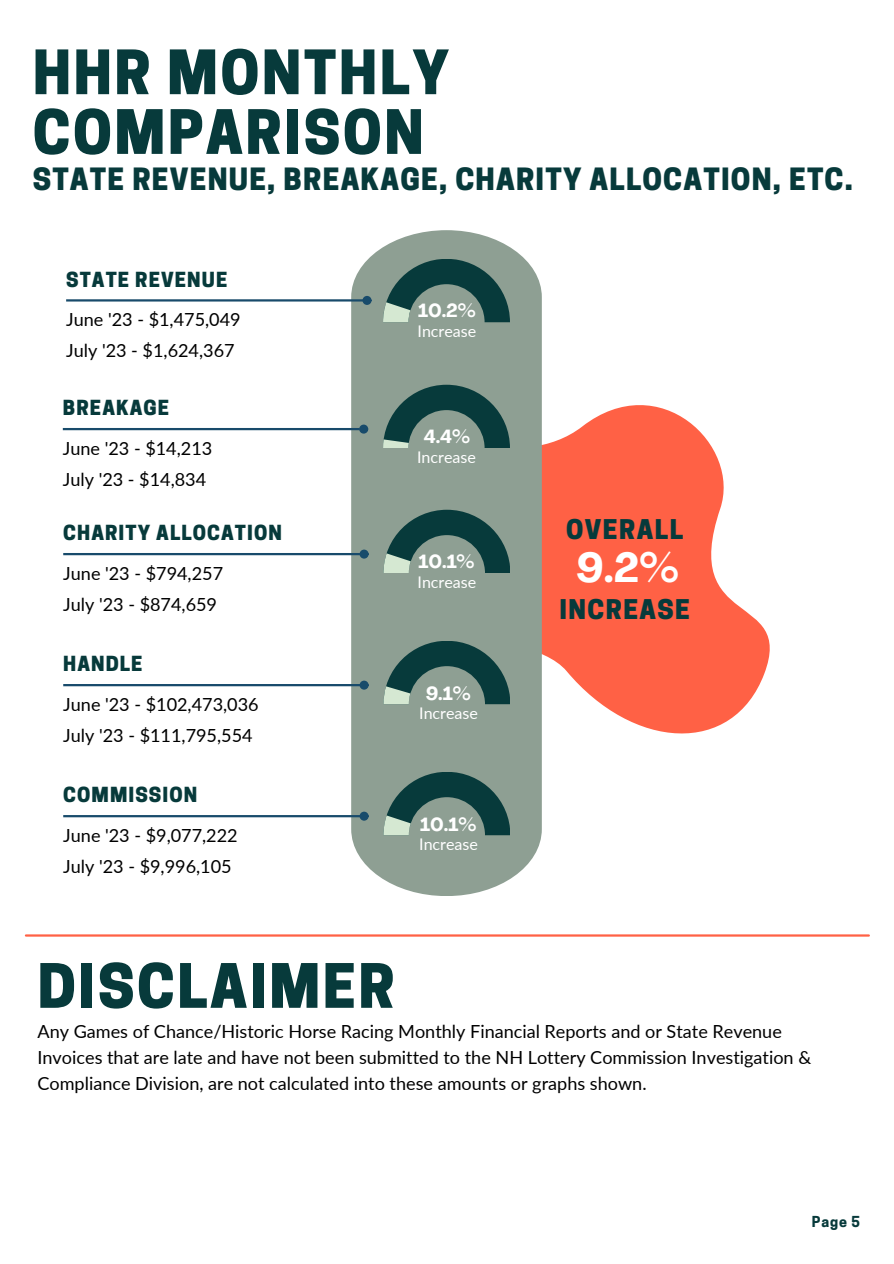
<style>
.page{position:relative;width:894px;height:1264px;background:#fff}
.page>*{position:absolute;margin:0;border:0;box-sizing:border-box;transform-origin:0 0}
.t1{font:800 57.3px "Cooper Hewitt";letter-spacing:.04em;color:#073a3b}
.t2{font:700 41.25px "Agrandir";color:#fff}
.t3{font:800 28.8px "Cooper Hewitt";letter-spacing:.04em;color:#073a3b}
.t4{font:800 25.5px "Cooper Hewitt";letter-spacing:.055em;color:#073a3b}
.t5{font:800 19.5px "Cooper Hewitt";letter-spacing:.055em;color:#073a3b}
.t6{font:700 18.75px "Agrandir";color:#fff}
.t7{font:18px/26px "Lato";color:#000}
.t8{font:16.05px "Lato";color:#fff}
.t9{font:700 14.25px "Cooper Hewitt";color:#073a3b}
</style>
<div class="page">
<svg style="left:269px;top:289px;width:501px;height:548px"></svg>
<svg style="left:351px;top:230px;width:190px;height:666px;background:#95a59a"></svg>
<svg style="left:383px;top:259px;width:127px;height:63px;background:#54746e"></svg>
<svg style="left:383px;top:385px;width:127px;height:63px;background:#4e6f69"></svg>
<svg style="left:383px;top:509px;width:127px;height:64px;background:#55756e"></svg>
<svg style="left:383px;top:640px;width:127px;height:64px;background:#54746d"></svg>
<svg style="left:383px;top:771px;width:127px;height:64px;background:#55756e"></svg>
<hr style="left:66px;top:299px;width:297px;height:2px;background:#184b6b">
<div style="left:363px;top:297px;width:7px;height:7px;background:#184b6b;border-radius:50%"></div>
<div style="left:362px;top:296px;width:9px;height:9px;border:2px solid #184b6b;border-radius:50%"></div>
<hr style="left:63px;top:428px;width:296px;height:2px;background:#184b6b">
<div style="left:360px;top:426px;width:7px;height:6px;background:#184b6b;border-radius:50%"></div>
<div style="left:359px;top:424px;width:9px;height:9px;border:2px solid #184b6b;border-radius:50%"></div>
<hr style="left:63px;top:553px;width:297px;height:2px;background:#184b6b">
<div style="left:360px;top:550px;width:7px;height:7px;background:#184b6b;border-radius:50%"></div>
<div style="left:359px;top:549px;width:9px;height:9px;border:2px solid #184b6b;border-radius:50%"></div>
<hr style="left:26px;top:934px;width:842px;height:2px;background:#ff6145">
<hr style="left:63px;top:684px;width:297px;height:2px;background:#184b6b">
<div style="left:360px;top:681px;width:7px;height:7px;background:#184b6b;border-radius:50%"></div>
<div style="left:359px;top:680px;width:9px;height:9px;border:2px solid #184b6b;border-radius:50%"></div>
<hr style="left:63px;top:815px;width:297px;height:2px;background:#184b6b">
<div style="left:360px;top:812px;width:7px;height:7px;background:#184b6b;border-radius:50%"></div>
<div style="left:359px;top:811px;width:9px;height:9px;border:2px solid #184b6b;border-radius:50%"></div>
<p class="t1" style="left:33px;top:51px;width:418px">HHR MONTHLY</p>
<p class="t1" style="left:33px;top:111px;width:392px">COMPARISON</p>
<p class="t3" style="left:33px;top:168px;width:821px">STATE REVENUE, BREAKAGE, CHARITY ALLOCATION, ETC.</p>
<p class="t5" style="left:66px;top:272px;width:163px">STATE REVENUE</p>
<p class="t7" style="left:66px;top:306px;width:176px">June '23 - $1,475,049</p>
<p class="t7" style="left:66px;top:337px;width:170px">July '23 - $1,624,367</p>
<p class="t5" style="left:63px;top:400px;width:108px">BREAKAGE</p>
<p class="t7" style="left:63px;top:434px;width:151px">June '23 - $14,213</p>
<p class="t7" style="left:63px;top:466px;width:145px">July '23 - $14,834</p>
<p class="t5" style="left:63px;top:525px;width:220px">CHARITY ALLOCATION</p>
<p class="t7" style="left:63px;top:559px;width:161px">June '23 - $794,257</p>
<p class="t7" style="left:63px;top:591px;width:155px">July '23 - $874,659</p>
<p class="t5" style="left:63px;top:656px;width:81px">HANDLE</p>
<p class="t7" style="left:63px;top:690px;width:197px">June '23 - $102,473,036</p>
<p class="t7" style="left:63px;top:721px;width:191px">July '23 - $111,795,554</p>
<p class="t5" style="left:63px;top:787px;width:135px">COMMISSION</p>
<p class="t7" style="left:63px;top:821px;width:176px">June '23 - $9,077,222</p>
<p class="t7" style="left:63px;top:852px;width:170px">July '23 - $9,996,105</p>
<p class="t6" style="left:418px;top:303px;width:59px">10.2%</p>
<p class="t8" style="left:417px;top:321px;width:60px">Increase</p>
<p class="t6" style="left:423px;top:429px;width:48px">4.4%</p>
<p class="t8" style="left:417px;top:447px;width:60px">Increase</p>
<p class="t6" style="left:418px;top:554px;width:58px">10.1%</p>
<p class="t8" style="left:417px;top:572px;width:60px">Increase</p>
<p class="t6" style="left:425px;top:685px;width:46px">9.1%</p>
<p class="t8" style="left:419px;top:703px;width:60px">Increase</p>
<p class="t6" style="left:420px;top:816px;width:58px">10.1%</p>
<p class="t8" style="left:419px;top:834px;width:60px">Increase</p>
<p class="t4" style="left:566px;top:519px;width:118px">OVERALL</p>
<p class="t2" style="left:576px;top:551px;width:104px">9.2%</p>
<p class="t4" style="left:559px;top:600px;width:132px">INCREASE</p>
<p class="t1" style="left:37px;top:964px;width:358px">DISCLAIMER</p>
<p class="t7" style="left:37px;top:1018px;width:775px">Any Games of Chance/Historic Horse Racing Monthly Financial Reports and or State Revenue<br>Invoices that are late and have not been submitted to the NH Lottery Commission Investigation &amp;<br>Compliance Division, are not calculated into these amounts or graphs shown.</p>
<p class="t9" style="left:811px;top:1216px;width:50px">Page 5</p>
</div>
